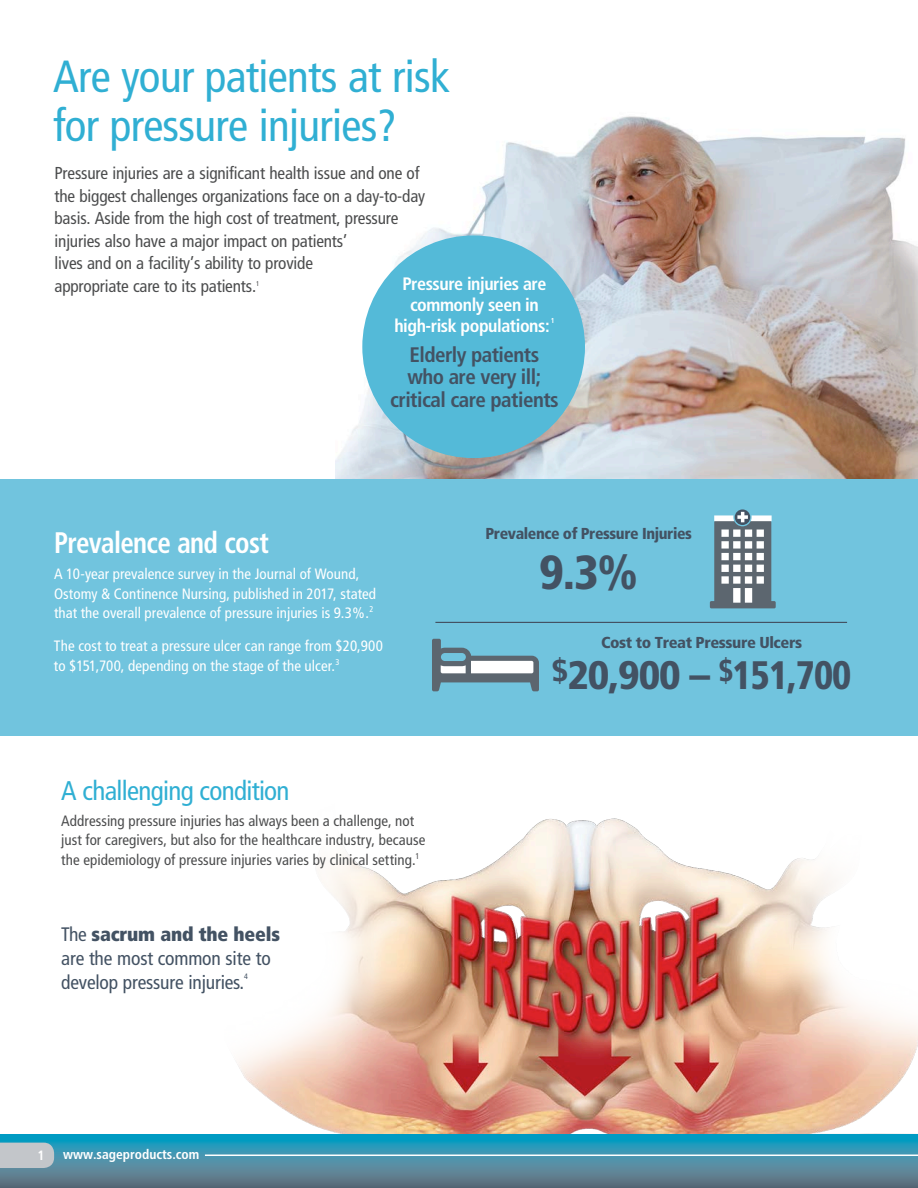
<style>
.page{position:relative;width:918px;height:1188px;background:#fff}
.page>*{position:absolute;margin:0;border:0;box-sizing:border-box;transform-origin:0 0}
.t1{font:900 condensed 47.7px "Frutiger";color:#435263}
.t2{font:condensed 45px/49.5px "Frutiger";letter-spacing:-.015em;color:#30afd3}
.t3{font:900 condensed 39.75px "Frutiger";letter-spacing:-.025em;color:#435263;scale:1.04 1}
.t4{font:700 condensed 29.7px "Frutiger";letter-spacing:-.025em;color:#fff;scale:.91 1}
.t5{font:condensed 27px "Frutiger";letter-spacing:-.025em;color:#30afd3}
.t6{font:700 condensed 21px "Frutiger";letter-spacing:-.025em;color:#435263}
.body_copy{font:condensed 19.5px/24px "Frutiger";letter-spacing:-.01em;color:#435263}
.t7{font:700 condensed 18px/21px "Frutiger";letter-spacing:-.025em;color:#fff;text-align:center}
.t8{font:condensed 17.25px/22.5px "Frutiger";letter-spacing:-.01em;color:#4c4d4e}
.t9{font:900 condensed 15.9px "Frutiger";letter-spacing:-.025em;color:#435263}
.t10{font:900 condensed 15.9px "Frutiger";letter-spacing:-.025em;color:#435263;scale:1.04 1}
.body_copy_2{font:condensed 15px/19.5px "Frutiger";letter-spacing:.005em;color:#fff}
.body_copy_2-2{font:condensed 15px/19.5px "Frutiger";letter-spacing:.005em;color:#4c4d4e}
.t11{font:700 condensed 13.5px "Frutiger";color:#fff}
.body_copy-2{font:condensed 7.8px "Frutiger";color:#435263}
.t12{font:700 condensed 7.2px "Frutiger";color:#fff}
.t13{font:condensed 6.9px "Frutiger";color:#4c4d4e}
.s1{font-weight:900}
</style>
<div class="page">
<svg style="left:0;top:1134px;width:918px;height:54px;background:#428ca4"></svg>
<hr style="left:205px;top:1155px;width:713px;height:1px;background:#fff">
<img style="left:335px;top:116px;width:583px;height:364px">
<svg style="left:0;top:1143px;width:54px;height:25px"></svg>
<img style="left:236px;top:818px;width:682px;height:316px">
<div style="left:0;top:480px;width:918px;height:256px;background:#71c4de"></div>
<div style="left:362px;top:235px;width:223px;height:223px;background:#54bad8;border-radius:50%"></div>
<svg style="left:432px;top:639px;width:107px;height:52px"></svg>
<svg style="left:735px;top:509px;width:15px;height:16px"></svg>
<svg style="left:710px;top:512px;width:66px;height:96px;background:#879aa3"></svg>
<hr style="left:435px;top:622px;width:412px;height:1px;background:#435263">
<p class="t2" style="left:53px;top:52px;width:398px">Are your patients at risk for pressure injuries?</p>
<p class="t8" style="left:55px;top:162px;width:372px">Pressure injuries are a significant health issue and one of the biggest challenges organizations face on a day-to-day basis. Aside from the high cost of treatment, pressure injuries also have a major impact on patients’<br>lives and on a facility’s ability to provide<br>appropriate care to its patients.</p>
<p class="t7" style="left:394px;top:273px;width:157px">Pressure injuries are commonly seen in high-risk populations:</p>
<p class="t13" style="left:256px;top:280px;width:5px">1</p>
<p class="t12" style="left:551px;top:316px;width:5px">1</p>
<p class="t6" style="left:409px;top:342px;width:131px">Elderly patients</p>
<p class="t6" style="left:408px;top:364px;width:135px">who are very ill;</p>
<p class="t6" style="left:390px;top:387px;width:170px">critical care patients</p>
<p class="t4" style="left:54px;top:525px;width:238px">Prevalence and cost</p>
<p class="body_copy_2" style="left:54px;top:565px;width:324px">A 10-year prevalence survey in the Journal of Wound,<br>Ostomy &amp; Continence Nursing, published in 2017, stated that the overall prevalence of pressure injuries is 9.3%.<sup>2</sup></p>
<p class="body_copy_2" style="left:54px;top:637px;width:331px">The cost to treat a pressure ulcer can range from $20,900 to $151,700, depending on the stage of the ulcer.<sup>3</sup></p>
<p class="t9" style="left:486px;top:524px;width:208px">Prevalence of Pressure Injuries</p>
<p class="t1" style="left:539px;top:543px;width:100px">9.3%</p>
<p class="t10" style="left:601px;top:633px;width:195px">Cost to Treat Pressure Ulcers</p>
<p class="t3" style="left:552px;top:651px;width:289px"><sup>$</sup>20,900 – <sup>$</sup>151,700</p>
<p class="t5" style="left:61px;top:774px;width:230px">A challenging condition</p>
<p class="body_copy_2-2" style="left:61px;top:811px;width:366px">Addressing pressure injuries has always been a challenge, not just for caregivers, but also for the healthcare industry, because the epidemiology of pressure injuries varies by clinical setting.<sup>1</sup></p>
<p class="body_copy" style="left:61px;top:922px;width:220px">The <span class="s1">sacrum and the heels </span>are the most common site to develop pressure injuries.</p>
<p class="body_copy-2" style="left:244px;top:972px;width:5px">4</p>
<p class="t11" style="left:37px;top:1148px;width:9px">1</p>
<p class="t11" style="left:63px;top:1147px;width:138px">www.sageproducts.com</p>
</div>
